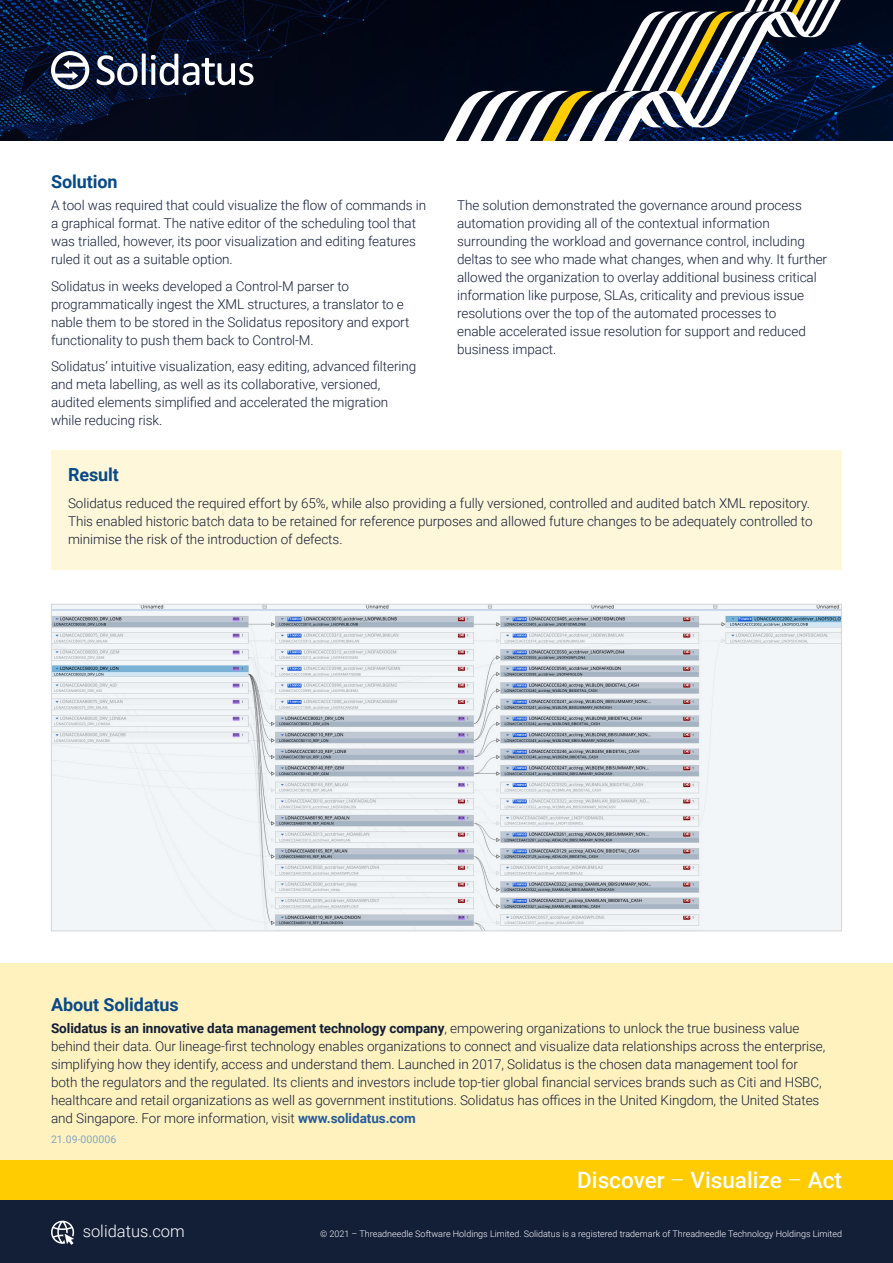
<style>
.page{position:relative;width:893px;height:1263px;background:#fff}
.page>*{position:absolute;margin:0;border:0;box-sizing:border-box;transform-origin:0 0}
.t1{font:500 22.5px "Roboto";color:#fff}
.t2{font:700 18px "Roboto";letter-spacing:-.005em;color:#084987}
.t3{font:300 16.5px "Roboto";color:#fff}
.t4{font:300 13.5px/18px "Roboto";letter-spacing:-.005em;color:#131e37}
.t5{font:10.5px "Roboto";letter-spacing:.005em;color:#84a4c3}
.t6{font:300 9px "Roboto";color:#fff}
.s1{font-weight:700}
.s2{font-weight:700;color:#275b9b}
.s3{font-weight:300}
</style>
<div class="page">
<img style="left:53px;top:606px;width:787px;height:323px">
<div style="left:51px;top:451px;width:791px;height:119px;background:#fff7d9"></div>
<div style="left:0;top:963px;width:893px;height:197px;background:#fff2bf"></div>
<div style="left:0;top:1160px;width:893px;height:41px;background:#fecc00"></div>
<div style="left:0;top:1201px;width:893px;height:62px;background:#131e37"></div>
<svg style="left:51px;top:1221px;width:23px;height:24px"></svg>
<svg style="left:0;top:0;width:893px;height:140px;background:#030d23"></svg>
<svg style="left:51px;top:51px;width:38px;height:38px"></svg>
<svg style="left:97px;top:53px;width:157px;height:32px"></svg>
<svg style="left:410px;top:0;width:460px;height:140px"></svg>
<h2 class="t2" style="left:51px;top:169px;width:68px">Solution</h2>
<p class="t4" style="left:51px;top:196px;width:377px">A tool was required that could visualize the flow of commands in a graphical format. The native editor of the scheduling tool that was trialled, however, its poor visualization and editing features ruled it out as a suitable option.</p>
<p class="t4" style="left:51px;top:276px;width:360px">Solidatus in weeks developed a Control-M parser to programmatically ingest the XML structures, a translator to e nable them to be stored in the Solidatus repository and export functionality to push them back to Control-M.</p>
<p class="t4" style="left:51px;top:357px;width:367px">Solidatus’ intuitive visualization, easy editing, advanced filtering and meta labelling, as well as its collaborative, versioned, audited elements simplified and accelerated the migration while reducing risk.</p>
<p class="t4" style="left:457px;top:196px;width:371px">The solution demonstrated the governance around process automation providing all of the contextual information surrounding the workload and governance control, including deltas to see who made what changes, when and why. It further allowed the organization to overlay additional business critical information like purpose, SLAs, criticality and previous issue resolutions over the top of the automated processes to<br>enable accelerated issue resolution for support and reduced business impact.</p>
<h2 class="t2" style="left:68px;top:462px;width:52px">Result</h2>
<p class="t4" style="left:68px;top:493px;width:746px">Solidatus reduced the required effort by 65%, while also providing a fully versioned, controlled and audited batch XML repository.<br>This enabled historic batch data to be retained for reference purposes and allowed future changes to be adequately controlled to minimise the risk of the introduction of defects.</p>
<h2 class="t2" style="left:51px;top:992px;width:129px">About Solidatus</h2>
<p class="t4" style="left:51px;top:1019px;width:776px"><span class="s1">Solidatus is an innovative data management technology company</span>, empowering organizations to unlock the true business value behind their data. Our lineage-first technology enables organizations to connect and visualize data relationships across the enterprise, simplifying how they identify, access and understand them. Launched in 2017, Solidatus is the chosen data management tool for both the regulators and the regulated. Its clients and investors include top-tier global financial services brands such as Citi and HSBC, healthcare and retail organizations as well as government institutions. Solidatus has offices in the United Kingdom, the United States and Singapore. For more information, visit <span class="s2">www.solidatus.com</span></p>
<p class="t5" style="left:51px;top:1132px;width:67px">21.09-000006</p>
<h1 class="t1" style="left:577px;top:1165px;width:266px">Discover <span class="s3">–</span> Visualize <span class="s3">–</span> Act</h1>
<p class="t3" style="left:83px;top:1219px;width:104px">solidatus.com</p>
<p class="t6" style="left:320px;top:1227px;width:524px">© 2021 – Threadneedle Software Holdings Limited. Solidatus is a registered trademark of Threadneedle Technology Holdings Limited</p>
</div>
